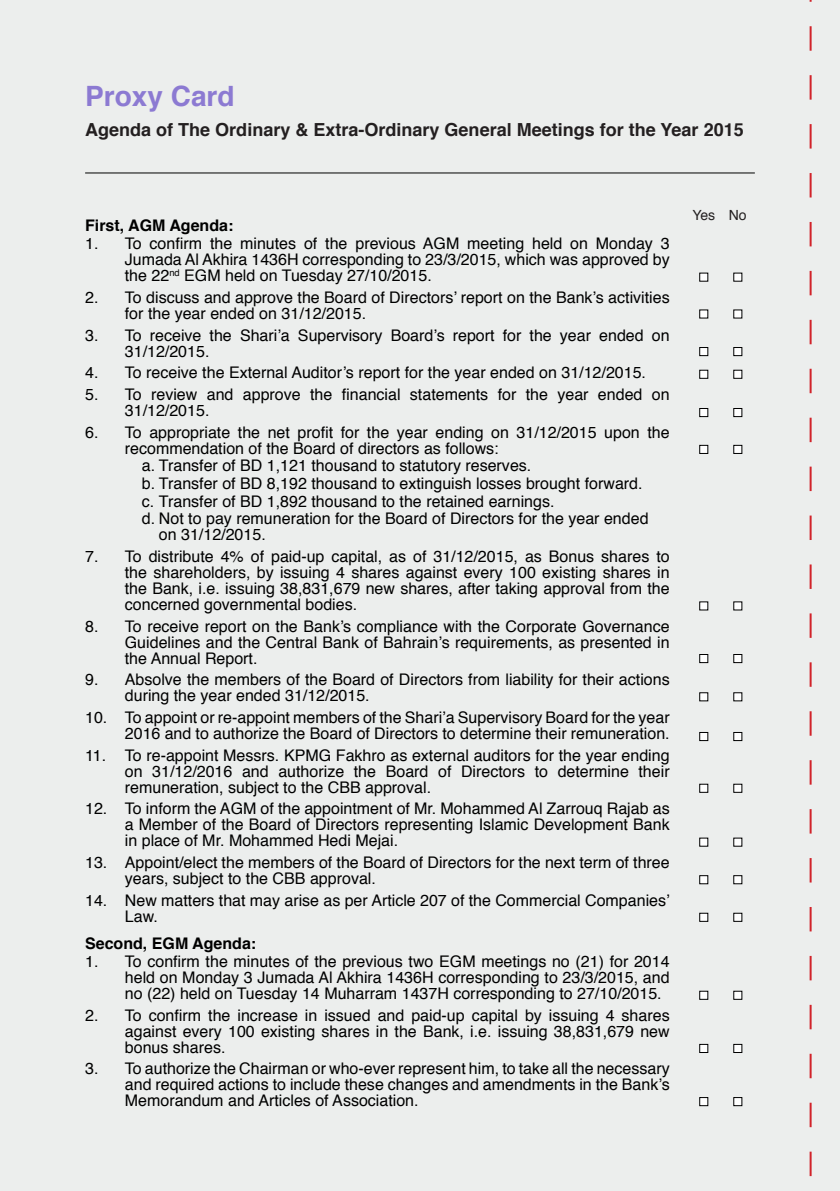
<style>
.page{position:relative;width:840px;height:1191px;background:#fff}
.page>*{position:absolute;margin:0;border:0;box-sizing:border-box;transform-origin:0 0}
.List_Paragraph{font:700 28px "Helvetica";color:#8c7ad2}
.List_Paragraph-2{font:700 18px "Helvetica";color:#231f20}
.t1{font:16px/16px "Helvetica";color:#000;text-align:justify}
.t2{font:700 16px "Helvetica";color:#000}
.List_Paragraph-3{font:14px "Helvetica";color:#231f20}
</style>
<div class="page">
<div style="left:0;top:0;width:839px;height:1191px;background:#eceeed"></div>
<svg style="left:809px;top:0;width:2px;height:1177px"></svg>
<hr style="left:85px;top:172px;width:669px;height:1px;background:#000">
<div style="left:699px;top:273px;width:8px;height:8px;background:#fff;border:1px solid #000"></div>
<svg style="left:733px;top:273px;width:8px;height:8px"></svg>
<div style="left:699px;top:310px;width:8px;height:8px;background:#fff;border:1px solid #000"></div>
<svg style="left:733px;top:310px;width:8px;height:8px"></svg>
<div style="left:699px;top:347px;width:8px;height:9px;background:#fff;border:1px solid #000"></div>
<div style="left:733px;top:347px;width:8px;height:9px;background:#fff;border:1px solid #000"></div>
<div style="left:699px;top:370px;width:8px;height:8px;background:#fff;border:1px solid #000"></div>
<svg style="left:733px;top:370px;width:8px;height:8px"></svg>
<div style="left:699px;top:408px;width:8px;height:9px;background:#fff;border:1px solid #000"></div>
<div style="left:733px;top:408px;width:8px;height:9px;background:#fff;border:1px solid #000"></div>
<div style="left:699px;top:445px;width:8px;height:9px;background:#fff;border:1px solid #000"></div>
<div style="left:733px;top:445px;width:8px;height:9px;background:#fff;border:1px solid #000"></div>
<div style="left:699px;top:601px;width:8px;height:9px;background:#fff;border:1px solid #000"></div>
<svg style="left:733px;top:601px;width:8px;height:9px"></svg>
<div style="left:699px;top:654px;width:8px;height:9px;background:#fff;border:1px solid #000"></div>
<div style="left:733px;top:654px;width:8px;height:9px;background:#fff;border:1px solid #000"></div>
<div style="left:699px;top:692px;width:8px;height:9px;background:#fff;border:1px solid #000"></div>
<svg style="left:733px;top:692px;width:8px;height:9px"></svg>
<div style="left:699px;top:732px;width:8px;height:9px;background:#fff;border:1px solid #000"></div>
<div style="left:733px;top:732px;width:8px;height:9px;background:#fff;border:1px solid #000"></div>
<div style="left:699px;top:784px;width:8px;height:8px;background:#fff;border:1px solid #000"></div>
<svg style="left:733px;top:784px;width:8px;height:8px"></svg>
<div style="left:699px;top:838px;width:8px;height:8px;background:#fff;border:1px solid #000"></div>
<svg style="left:733px;top:838px;width:8px;height:8px"></svg>
<div style="left:699px;top:875px;width:8px;height:9px;background:#fff;border:1px solid #000"></div>
<div style="left:733px;top:875px;width:8px;height:9px;background:#fff;border:1px solid #000"></div>
<div style="left:699px;top:913px;width:8px;height:8px;background:#fff;border:1px solid #000"></div>
<svg style="left:733px;top:913px;width:8px;height:8px"></svg>
<div style="left:699px;top:991px;width:8px;height:8px;background:#fff;border:1px solid #000"></div>
<svg style="left:733px;top:991px;width:8px;height:8px"></svg>
<div style="left:699px;top:1044px;width:8px;height:8px;background:#fff;border:1px solid #000"></div>
<svg style="left:733px;top:1044px;width:8px;height:8px"></svg>
<div style="left:699px;top:1097px;width:8px;height:9px;background:#fff;border:1px solid #000"></div>
<div style="left:733px;top:1097px;width:8px;height:9px;background:#fff;border:1px solid #000"></div>
<p class="List_Paragraph" style="left:85px;top:74px;width:151px">Proxy Card</p>
<p class="List_Paragraph-2" style="left:85px;top:115px;width:659px">Agenda of The Ordinary &amp; Extra-Ordinary General Meetings for the Year 2015</p>
<p class="t2" style="left:85px;top:213px;width:150px">First, AGM Agenda:</p>
<p class="t1" style="left:125px;top:236px;width:546px;text-indent:-40px">1. To confirm the minutes of the previous AGM meeting held on Monday 3<br>Jumada Al Akhira 1436H corresponding to 23/3/2015, which was approved by the 22<sup>nd</sup> EGM held on Tuesday 27/10/2015.</p>
<p class="t1" style="left:125px;top:290px;width:546px;text-indent:-40px">2. To discuss and approve the Board of Directors’ report on the Bank’s activities for the year ended on 31/12/2015.</p>
<p class="t1" style="left:125px;top:327px;width:546px;text-indent:-40px">3. To receive the Shari’a Supervisory Board’s report for the year ended on<br>31/12/2015.</p>
<p class="t1" style="left:85px;top:365px;width:562px">4. To receive the External Auditor’s report for the year ended on 31/12/2015.</p>
<p class="t1" style="left:125px;top:387px;width:546px;text-indent:-40px">5. To review and approve the financial statements for the year ended on<br>31/12/2015.</p>
<p class="t1" style="left:125px;top:424px;width:546px;text-indent:-40px">6. To appropriate the net profit for the year ending on 31/12/2015 upon the recommendation of the Board of directors as follows:</p>
<p class="t1" style="left:142px;top:458px;width:391px">a. Transfer of BD 1,121 thousand to statutory reserves.</p>
<p class="t1" style="left:142px;top:476px;width:502px">b. Transfer of BD 8,192 thousand to extinguish losses brought forward.</p>
<p class="t1" style="left:142px;top:493px;width:414px">c. Transfer of BD 1,892 thousand to the retained earnings.</p>
<p class="t1" style="left:159px;top:511px;width:491px;text-indent:-17px">d. Not to pay remuneration for the Board of Directors for the year ended on 31/12/2015.</p>
<p class="t1" style="left:125px;top:549px;width:546px;text-indent:-40px">7. To distribute 4% of paid-up capital, as of 31/12/2015, as Bonus shares to the shareholders, by issuing 4 shares against every 100 existing shares in the Bank, i.e. issuing 38,831,679 new shares, after taking approval from the concerned governmental bodies.</p>
<p class="t1" style="left:125px;top:618px;width:546px;text-indent:-40px">8. To receive report on the Bank’s compliance with the Corporate Governance Guidelines and the Central Bank of Bahrain’s requirements, as presented in the Annual Report.</p>
<p class="t1" style="left:125px;top:672px;width:546px;text-indent:-40px">9. Absolve the members of the Board of Directors from liability for their actions during the year ended 31/12/2015.</p>
<p class="t1" style="left:85px;top:710px;width:585px;text-align:right">10. To appoint or re-appoint members of the Shari’a Supervisory Board for the year<br>2016 and to authorize the Board of Directors to determine their remuneration.</p>
<p class="t1" style="left:125px;top:747px;width:546px;text-indent:-40px">11. To re-appoint Messrs. KPMG Fakhro as external auditors for the year ending on 31/12/2016 and authorize the Board of Directors to determine their remuneration, subject to the CBB approval.</p>
<p class="t1" style="left:125px;top:801px;width:546px;text-indent:-40px">12. To inform the AGM of the appointment of Mr. Mohammed Al Zarrouq Rajab as a Member of the Board of Directors representing Islamic Development Bank in place of Mr. Mohammed Hedi Mejai.</p>
<p class="t1" style="left:125px;top:855px;width:546px;text-indent:-40px">13. Appoint/elect the members of the Board of Directors for the next term of three years, subject to the CBB approval.</p>
<p class="t1" style="left:125px;top:892px;width:546px;text-indent:-40px">14. New matters that may arise as per Article 207 of the Commercial Companies’<br>Law.</p>
<p class="t2" style="left:85px;top:930px;width:172px">Second, EGM Agenda:</p>
<p class="t1" style="left:125px;top:953px;width:546px;text-indent:-40px">1. To confirm the minutes of the previous two EGM meetings no (21) for 2014 held on Monday 3 Jumada Al Akhira 1436H corresponding to 23/3/2015, and no (22) held on Tuesday 14 Muharram 1437H corresponding to 27/10/2015.</p>
<p class="t1" style="left:125px;top:1007px;width:546px;text-indent:-40px">2. To confirm the increase in issued and paid-up capital by issuing 4 shares against every 100 existing shares in the Bank, i.e. issuing 38,831,679 new bonus shares.</p>
<p class="t1" style="left:125px;top:1061px;width:546px;text-indent:-40px">3. To authorize the Chairman or who-ever represent him, to take all the necessary and required actions to include these changes and amendments in the Bank’s Memorandum and Articles of Association.</p>
<p class="List_Paragraph-3" style="left:692px;top:204px;width:24px">Yes</p>
<p class="List_Paragraph-3" style="left:728px;top:204px;width:19px">No</p>
</div>
